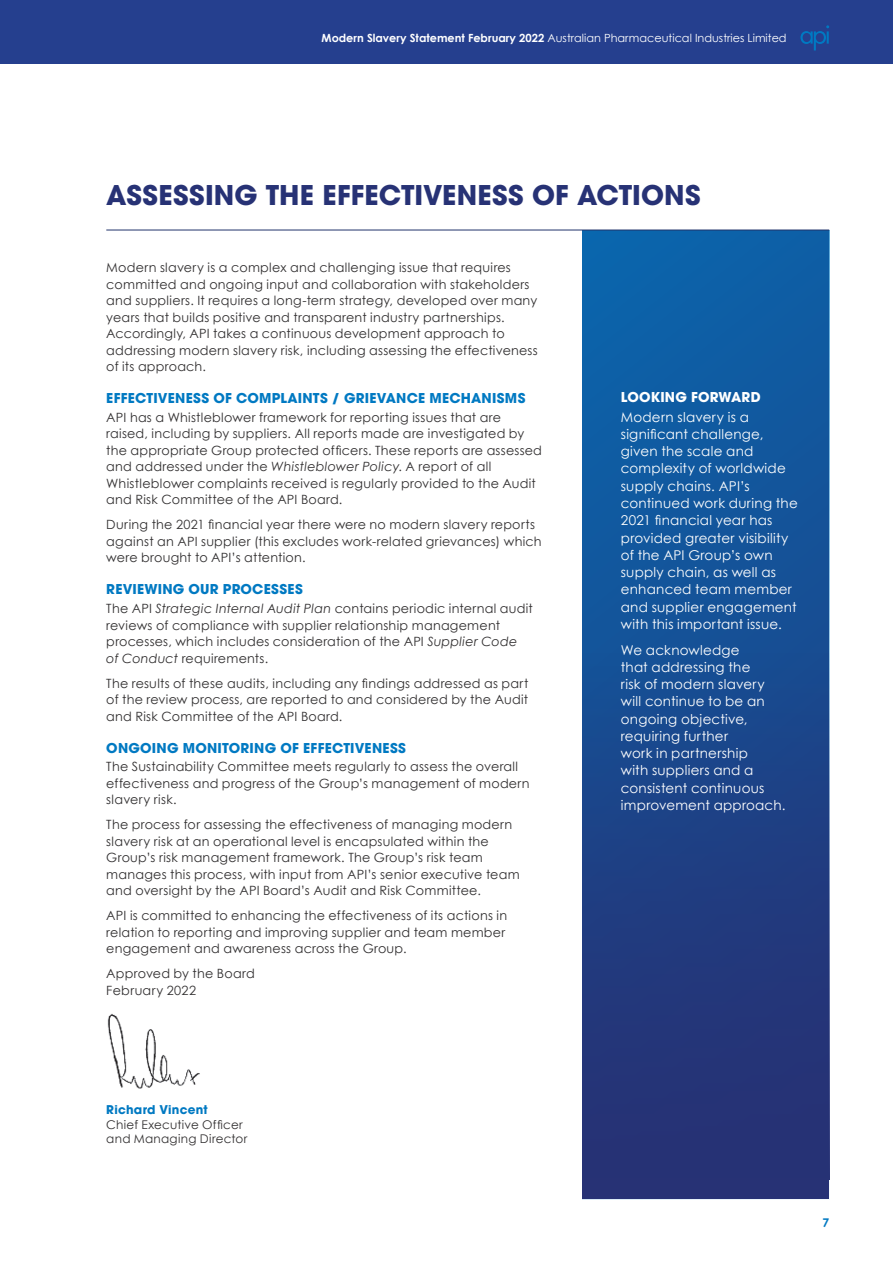
<style>
.page{position:relative;width:893px;height:1263px;background:#fff}
.page>*{position:absolute;margin:0;border:0;box-sizing:border-box;transform-origin:0 0}
.t1{font:700 27px "Avant Garde";letter-spacing:.005em;color:#273275}
.t2{font:13.5px/17.2px "Century Gothic";letter-spacing:.015em;color:#fff}
.t3{font:700 13.5px "Avant Garde";letter-spacing:.02em;color:#0079c2}
.t4{font:700 13.5px "Avant Garde";letter-spacing:.01em;color:#fff}
.t5{font:12.75px/16.5px "Century Gothic";letter-spacing:.02em;color:#312f30}
.t6{font:12px/13.5px "Century Gothic";letter-spacing:.02em;color:#312f30}
.t7{font:700 12px "Avant Garde";letter-spacing:.02em;color:#0079c2}
.t8{font:700 12px "Century Gothic";color:#0079c2}
.t9{font:11.25px "Century Gothic";color:#fff}
.s1{font-weight:700}
.s2{font-style:italic}
</style>
<div class="page">
<img style="left:107px;top:1014px;width:93px;height:75px">
<div style="left:583px;top:230px;width:246px;height:969px;background:#105aa0"></div>
<div style="left:583px;top:653px;width:246px;height:527px;background:linear-gradient(to bottom,#174c91,#292e70)"></div>
<div style="left:583px;top:1180px;width:246px;height:19px;background:#273275"></div>
<hr style="left:106px;top:230px;width:723px;height:1px;background:#21346b">
<div style="left:0;top:0;width:893px;height:64px;background:#253f8e"></div>
<svg style="left:800px;top:25px;width:29px;height:25px"></svg>
<p class="t9" style="left:322px;top:31px;width:467px"><span class="s1">Modern Slavery Statement February 2022</span> Australian Pharmaceutical Industries Limited</p>
<h1 class="t1" style="left:106px;top:178px;width:596px">ASSESSING THE EFFECTIVENESS OF ACTIONS</h1>
<p class="t5" style="left:106px;top:259px;width:433px">Modern slavery is a complex and challenging issue that requires committed and ongoing input and collaboration with stakeholders and suppliers. It requires a long-term strategy, developed over many years that builds positive and transparent industry partnerships.<br>Accordingly, API takes a continuous development approach to addressing modern slavery risk, including assessing the effectiveness of its approach.</p>
<p class="t3" style="left:106px;top:389px;width:421px">EFFECTIVENESS OF COMPLAINTS / GRIEVANCE MECHANISMS</p>
<p class="t5" style="left:106px;top:409px;width:437px">API has a Whistleblower framework for reporting issues that are raised, including by suppliers. All reports made are investigated by the appropriate Group protected officers. These reports are assessed and addressed under the <span class="s2">Whistleblower Policy</span>. A report of all Whistleblower complaints received is regularly provided to the Audit and Risk Committee of the API Board.</p>
<p class="t5" style="left:106px;top:516px;width:437px">During the 2021 financial year there were no modern slavery reports against an API supplier (this excludes work-related grievances) which were brought to API’s attention.</p>
<p class="t3" style="left:106px;top:581px;width:198px">REVIEWING OUR PROCESSES</p>
<p class="t5" style="left:106px;top:600px;width:428px">The API <span class="s2">Strategic Internal Audit Plan</span> contains periodic internal audit reviews of compliance with supplier relationship management processes, which includes consideration of the API <span class="s2">Supplier Code of Conduct</span> requirements.</p>
<p class="t5" style="left:106px;top:674px;width:424px;text-align:justify">The results of these audits, including any findings addressed as part of the review process, are reported to and considered by the Audit and Risk Committee of the API Board.</p>
<p class="t3" style="left:106px;top:739px;width:301px">ONGOING MONITORING OF EFFECTIVENESS</p>
<p class="t5" style="left:106px;top:758px;width:425px">The Sustainability Committee meets regularly to assess the overall effectiveness and progress of the Group’s management of modern slavery risk.</p>
<p class="t5" style="left:106px;top:816px;width:415px">The process for assessing the effectiveness of managing modern slavery risk at an operational level is encapsulated within the Group’s risk management framework. The Group’s risk team manages this process, with input from API’s senior executive team and oversight by the API Board’s Audit and Risk Committee.</p>
<p class="t5" style="left:106px;top:907px;width:402px">API is committed to enhancing the effectiveness of its actions in relation to reporting and improving supplier and team member engagement and awareness across the Group.</p>
<p class="t5" style="left:106px;top:965px;width:150px">Approved by the Board<br>February 2022</p>
<p class="t4" style="left:621px;top:389px;width:141px">LOOKING FORWARD</p>
<p class="t2" style="left:621px;top:408px;width:178px">Modern slavery is a significant challenge, given the scale and complexity of worldwide supply chains. API’s continued work during the<br>2021 financial year has provided greater visibility of the API Group’s own supply chain, as well as enhanced team member and supplier engagement with this important issue.</p>
<p class="t2" style="left:621px;top:641px;width:166px">We acknowledge<br>that addressing the<br>risk of modern slavery will continue to be an ongoing objective, requiring further<br>work in partnership<br>with suppliers and a consistent continuous improvement approach.</p>
<p class="t7" style="left:106px;top:1101px;width:103px">Richard Vincent</p>
<p class="t6" style="left:106px;top:1118px;width:143px">Chief Executive Officer and Managing Director</p>
<p class="t8" style="left:822px;top:1215px;width:8px">7</p>
</div>
